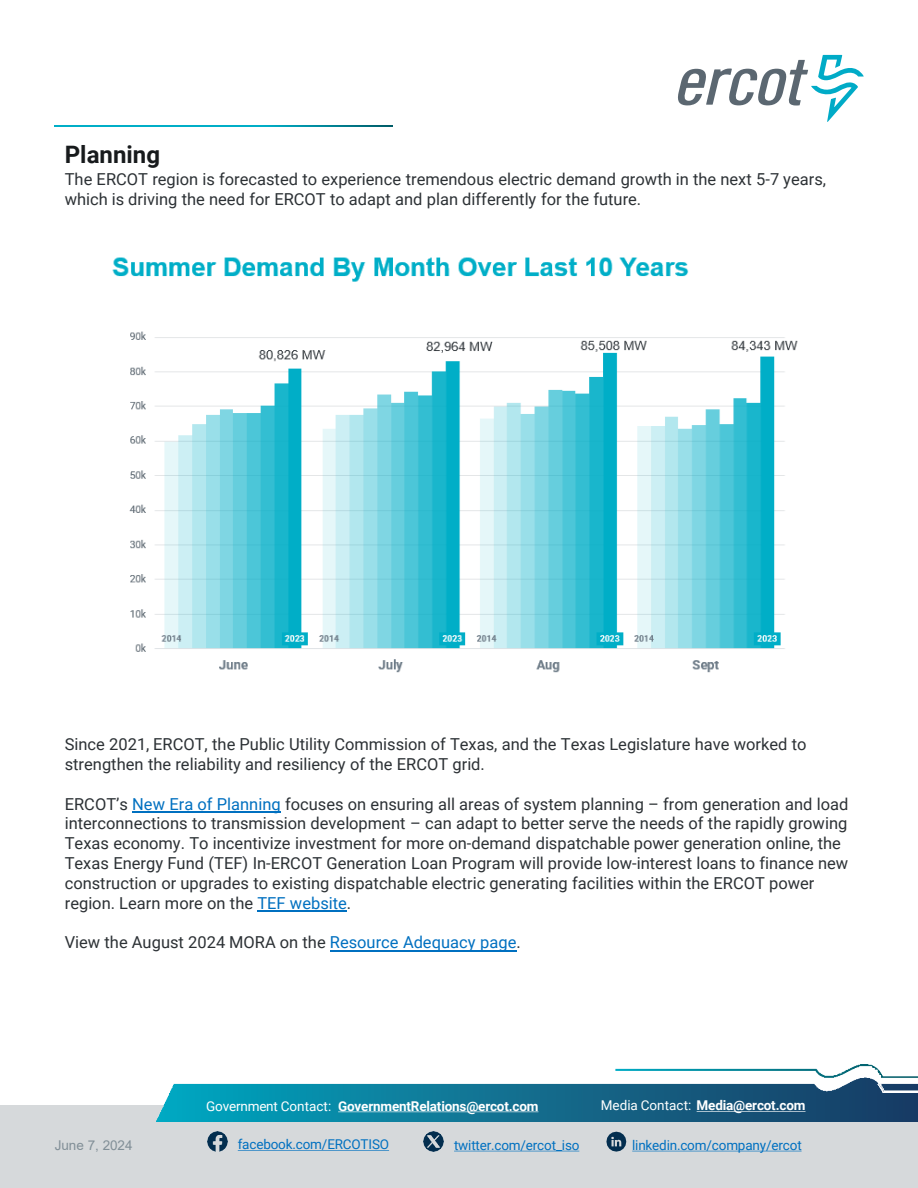
<style>
.page{position:relative;width:918px;height:1188px;background:#fff}
.page>*{position:absolute;margin:0;border:0;box-sizing:border-box;transform-origin:0 0}
.t1{font:700 24px "Roboto";color:#171a1c}
.t2{font:16.5px/19.8px "Roboto";color:#2c3135}
.t3{font:700 13.5px "Roboto";letter-spacing:-.01em;color:#fff}
.t4{font:13.5px "Roboto";letter-spacing:-.01em;color:#0070c0}
.t5{font:13.5px "Arial";letter-spacing:-.005em;color:#818f97}
.s1{color:#0070c0}
.s2{font-weight:400}
</style>
<div class="page">
<svg style="left:55px;top:125px;width:337px;height:2px"></svg>
<svg style="left:678px;top:55px;width:186px;height:67px"></svg>
<div style="left:0;top:1105px;width:918px;height:83px;background:#d6d9db"></div>
<img style="left:156px;top:1065px;width:762px;height:56px">
<svg style="left:697px;top:1111px;width:109px;height:1px"></svg>
<svg style="left:238px;top:1150px;width:151px;height:1px"></svg>
<svg style="left:454px;top:1151px;width:125px;height:1px"></svg>
<svg style="left:632px;top:1151px;width:170px;height:1px"></svg>
<img style="left:208px;top:1131px;width:20px;height:20px">
<img style="left:423px;top:1132px;width:20px;height:20px">
<svg style="left:606px;top:1132px;width:20px;height:20px"></svg>
<svg style="left:338px;top:1112px;width:200px;height:1px"></svg>
<img style="left:112px;top:257px;width:686px;height:416px">
<hr style="left:132px;top:811px;width:149px;height:2px;background:#0070c0">
<hr style="left:257px;top:910px;width:90px;height:2px;background:#0070c0">
<hr style="left:330px;top:950px;width:186px;height:1px;background:#0070c0">
<p class="t1" style="left:65px;top:138px;width:97px">Planning</p>
<p class="t2" style="left:65px;top:169px;width:763px">The ERCOT region is forecasted to experience tremendous electric demand growth in the next 5-7 years, which is driving the need for ERCOT to adapt and plan differently for the future.</p>
<p class="t2" style="left:65px;top:734px;width:743px">Since 2021, ERCOT, the Public Utility Commission of Texas, and the Texas Legislature have worked to strengthen the reliability and resiliency of the ERCOT grid.</p>
<p class="t2" style="left:65px;top:793px;width:785px">ERCOT’s <span class="s1">New Era of Planning</span> focuses on ensuring all areas of system planning – from generation and load interconnections to transmission development – can adapt to better serve the needs of the rapidly growing Texas economy. To incentivize investment for more on-demand dispatchable power generation online, the Texas Energy Fund (TEF) In-ERCOT Generation Loan Program will provide low-interest loans to finance new construction or upgrades to existing dispatchable electric generating facilities within the ERCOT power region. Learn more on the <span class="s1">TEF website</span>.</p>
<p class="t2" style="left:65px;top:932px;width:457px">View the August 2024 MORA on the <span class="s1">Resource Adequacy page</span>.</p>
<p class="t5" style="left:55px;top:1136px;width:79px">June 7, 2024</p>
<p class="t3" style="left:206px;top:1096px;width:334px"><span class="s2">Government Contact:</span> GovernmentRelations@ercot.com</p>
<p class="t3" style="left:601px;top:1096px;width:206px"><span class="s2">Media Contact:</span> Media@ercot.com</p>
<p class="t4" style="left:238px;top:1135px;width:153px">facebook.com/ERCOTISO</p>
<p class="t4" style="left:454px;top:1136px;width:127px">twitter.com/ercot_iso</p>
<p class="t4" style="left:632px;top:1136px;width:171px">linkedin.com/company/ercot</p>
</div>
